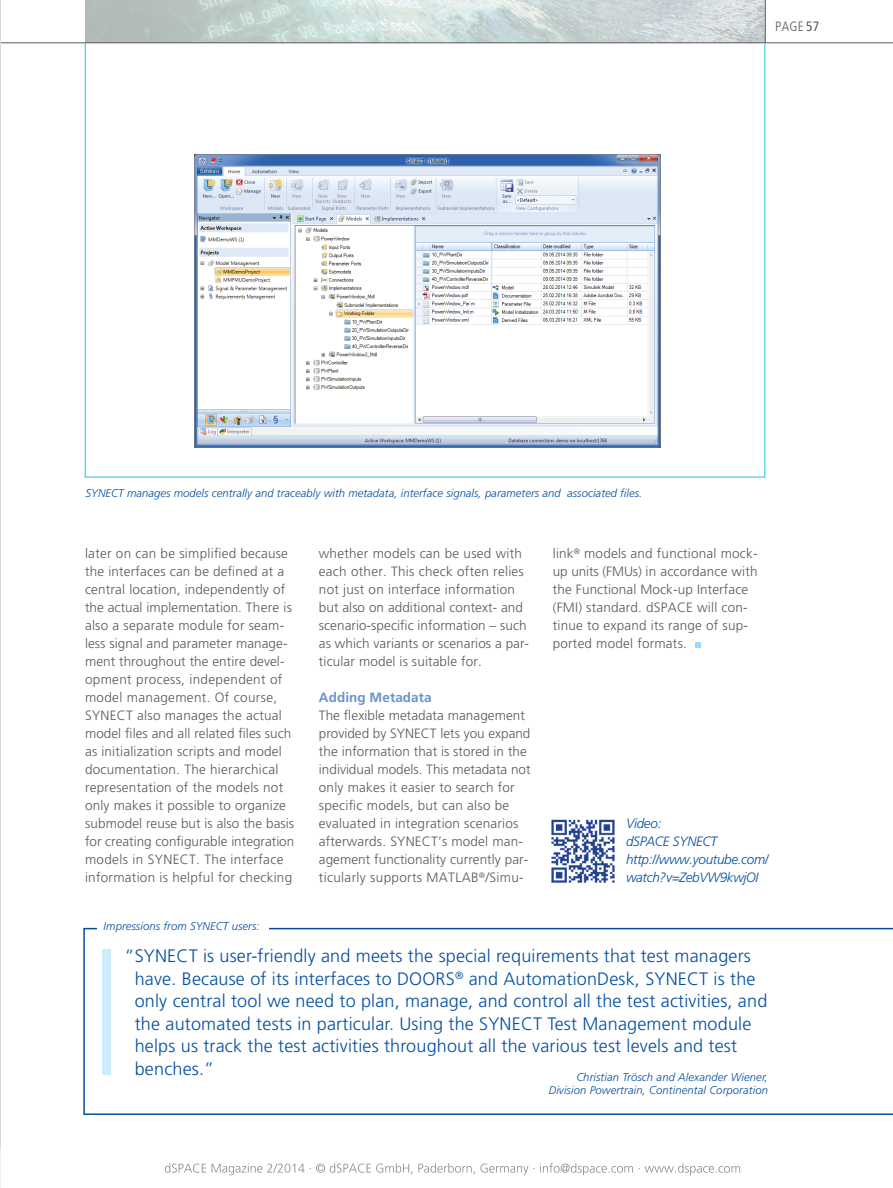
<style>
.page{position:relative;width:893px;height:1188px;background:#fff}
.page>*{position:absolute;margin:0;border:0;box-sizing:border-box;transform-origin:0 0}
.t1{font:300 18px/22.5px "Frutiger LT Pro";letter-spacing:.01em;color:#034ea2}
.t2{font:300 13.5px/18px "Frutiger LT Pro";letter-spacing:.015em;color:#58595b}
.t3{font:italic 300 13.5px/18px "Frutiger LT Pro";letter-spacing:-.025em;color:#034ea2}
.t4{font:700 13.5px "Frutiger LT Pro";letter-spacing:.005em;color:#6993cd}
.t5{font:300 condensed 13.5px "Frutiger LT Pro";color:#58595b}
.t6{font:italic 300 11.25px/13.5px "Frutiger LT Pro";letter-spacing:.005em;color:#034ea2;text-align:right}
.s1{font-weight:400}
</style>
<div class="page">
<svg style="left:83px;top:928px;width:810px;height:187px"></svg>
<svg style="left:1px;top:0;width:764px;height:43px;background:#cdd7d6"></svg>
<hr style="left:0;top:43px;width:893px;height:1px;background:#58595b">
<hr style="left:765px;top:0;width:1px;height:43px;background:#58595b">
<svg style="left:695px;top:642px;width:6px;height:6px"></svg>
<hr style="left:0;top:0;width:1px;height:1188px;background:#dadbdc">
<img style="left:194px;top:155px;width:467px;height:292px">
<div style="left:102px;top:949px;width:9px;height:126px;background:#ccecfc"></div>
<img style="left:551px;top:819px;width:64px;height:64px">
<div style="left:97px;top:924px;width:171px;height:13px;background:#fff"></div>
<svg style="left:0;top:1149px;width:741px;height:39px"></svg>
<p class="t5" style="left:775px;top:18px;width:46px">PAGE <span class="s1">57</span></p>
<p class="t6" style="left:85px;top:486px;width:558px">SYNECT manages models centrally and traceably with metadata, interface signals, parameters and associated files.</p>
<p class="t2" style="left:85px;top:544px;width:211px">later on can be simplified because the interfaces can be defined at a central location, independently of the actual implementation. There is also a separate module for seam&shy;less signal and parameter manage&shy;ment throughout the entire devel&shy;opment process, independent of model management. Of course, SYNECT also manages the actual model files and all related files such as initialization scripts and model documentation. The hierarchical representation of the models not only makes it possible to organize submodel reuse but is also the basis for creating configurable integration models in SYNECT. The interface information is helpful for checking</p>
<p class="t2" style="left:319px;top:544px;width:212px">whether models can be used with each other. This check often relies not just on interface information but also on additional context- and scenario-specific information – such as which variants or scenarios a par&shy;ticular model is suitable for.</p>
<p class="t4" style="left:319px;top:689px;width:114px">Adding Metadata</p>
<p class="t2" style="left:319px;top:706px;width:213px">The flexible metadata management provided by SYNECT lets you expand the information that is stored in the individual models. This metadata not only makes it easier to search for specific models, but can also be evaluated in integration scenarios afterwards. SYNECT’s model man&shy;agement functionality currently par&shy;ticularly supports MATLAB<sup>®</sup>/Simu-</p>
<p class="t6" style="left:104px;top:920px;width:158px">Impressions from SYNECT users:</p>
<p class="t2" style="left:553px;top:544px;width:206px">link<sup>®</sup> models and functional mock&shy;up units (FMUs) in accordance with the Functional Mock-up Interface (FMI) standard. dSPACE will con&shy;tinue to expand its range of sup&shy;ported model formats.</p>
<p class="t3" style="left:626px;top:814px;width:144px">Video:<br>dSPACE SYNECT http://www.youtube.com/ watch?v=ZebVW9kwjOI</p>
<p class="t1" style="left:135px;top:945px;width:634px;text-indent:-10px">“ SYNECT is user-friendly and meets the special requirements that test managers have. Because of its interfaces to DOORS<sup>®</sup> and AutomationDesk, SYNECT is the only central tool we need to plan, manage, and control all the test activities, and the automated tests in particular. Using the SYNECT Test Management module helps us track the test activities throughout all the various test levels and test benches.”</p>
<p class="t6" style="left:549px;top:1070px;width:221px">Christian Trösch and Alexander Wiener,<br>Division Powertrain, Continental Corporation</p>
</div>
